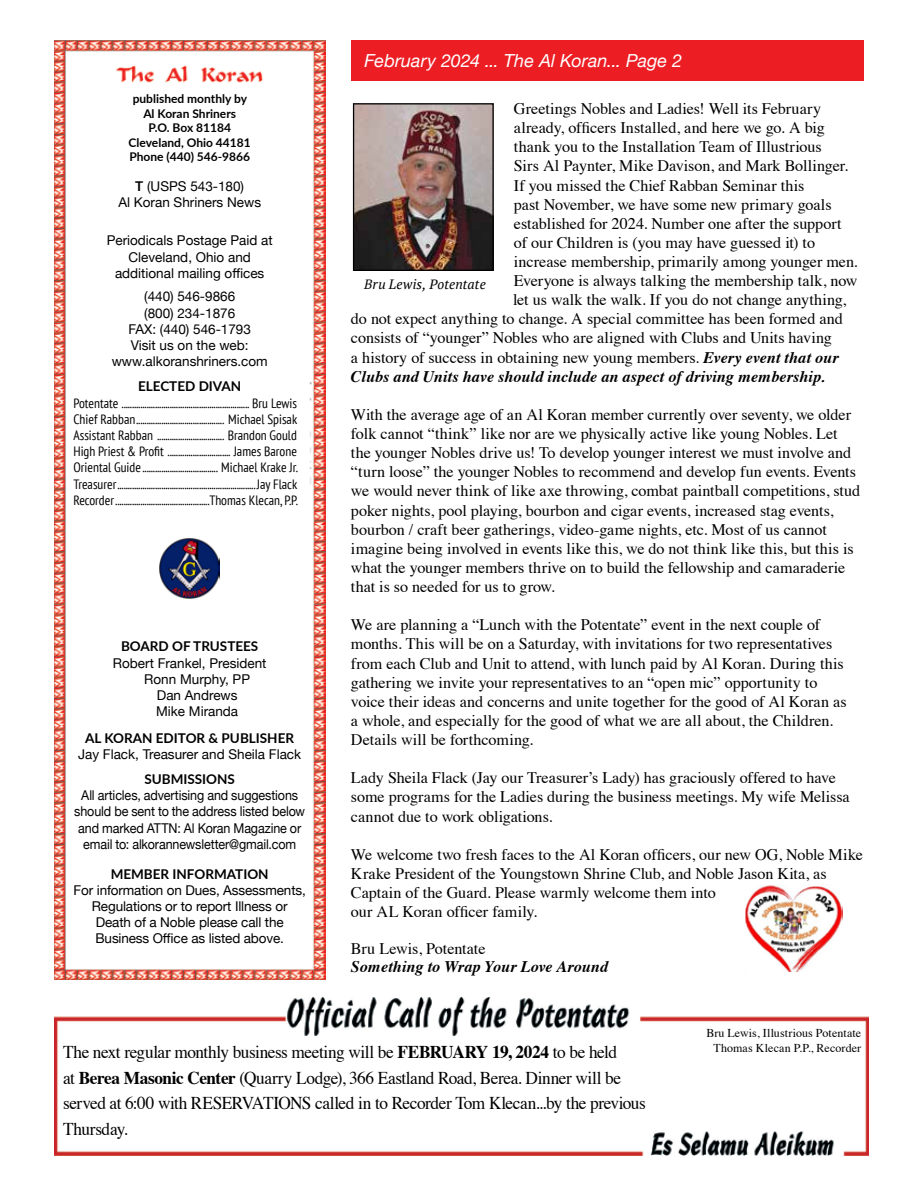
<style>
.page{position:relative;width:918px;height:1188px;background:#fff}
.page>*{position:absolute;margin:0;border:0;box-sizing:border-box;transform-origin:0 0}
.t1{font:18px/25.5px "Times";letter-spacing:-.025em;color:#000;scale:.96 1}
.t2{font:italic 18px "Helvetica Neue";color:#fff}
.t3{font:16.2px/19px "Times";letter-spacing:-.005em;color:#000}
.t4{font:italic 700 16.2px "Times";letter-spacing:.005em;color:#000}
.t5{font:condensed 13.5px/16.2px "PT Sans";color:#000;text-align:justify}
.t6{font:13.5px/16.2px "Helvetica Neue";color:#000;text-align:center}
.t7{font:13.5px/16.2px "Helvetica Neue";color:#000;text-align:center;scale:.93 1}
.t8{font:700 13.5px "Lato";color:#000}
.t9{font:italic 13.5px "PT Serif";letter-spacing:.015em;color:#000}
.t10{font:700 12px/14.4px "Lato";color:#000;text-align:center}
.t11{font:12px/14.4px "Times";letter-spacing:.005em;color:#000;text-align:center}
.s1{font-family:"Lato";font-weight:700}
.s2{font-weight:700;font-style:italic}
.s3{font-weight:700}
</style>
<div class="page">
<div style="left:351px;top:40px;width:513px;height:41px;background:#ed1d24"></div>
<img style="left:54px;top:40px;width:271px;height:940px">
<img style="left:54px;top:997px;width:814px;height:159px">
<img style="left:160px;top:538px;width:60px;height:62px">
<img style="left:355px;top:105px;width:137px;height:164px">
<div style="left:353px;top:103px;width:141px;height:168px;border:1px solid #000"></div>
<img style="left:745px;top:885px;width:98px;height:86px">
<p class="t10" style="left:129px;top:91px;width:124px">published monthly by<br>Al Koran Shriners<br>P.O. Box 81184<br>Cleveland, Ohio 44181<br>Phone (440) 546-9866</p>
<p class="t6" style="left:118px;top:179px;width:144px"><span class="s1">T</span> (USPS 543-180)<br>Al Koran Shriners News</p>
<p class="t6" style="left:107px;top:233px;width:167px">Periodicals Postage Paid at<br>Cleveland, Ohio and additional mailing offices</p>
<p class="t6" style="left:112px;top:289px;width:157px">(440) 546-9866<br>(800) 234-1876<br>FAX: (440) 546-1793<br>Visit us on the web: www.alkoranshriners.com</p>
<p class="t8" style="left:138px;top:377px;width:105px">ELECTED DIVAN</p>
<p class="t5" style="left:73px;top:394px;width:226px">Potentate ............................................................. Bru Lewis Chief Rabban.......................................... Michael Spisak Assistant Rabban ................................ Brandon Gould High Priest &amp; Profit .............................. James Barone Oriental Guide .................................... Michael Krake Jr.<br>Treasurer..................................................................Jay Flack Recorder.............................................Thomas Klecan, P.P.</p>
<p class="t8" style="left:121px;top:636px;width:139px">BOARD OF TRUSTEES</p>
<p class="t6" style="left:113px;top:655px;width:155px">Robert Frankel, President</p>
<p class="t6" style="left:144px;top:672px;width:107px">Ronn Murphy, PP</p>
<p class="t6" style="left:157px;top:688px;width:82px">Dan Andrews</p>
<p class="t6" style="left:156px;top:704px;width:84px">Mike Miranda</p>
<p class="t8" style="left:85px;top:728px;width:210px">AL KORAN EDITOR &amp; PUBLISHER</p>
<p class="t6" style="left:78px;top:747px;width:225px">Jay Flack, Treasurer and Sheila Flack</p>
<p class="t8" style="left:144px;top:769px;width:92px">SUBMISSIONS</p>
<p class="t7" style="left:74px;top:788px;width:250px">All articles, advertising and suggestions should be sent to the address listed below and marked ATTN: Al Koran Magazine or email to: alkorannewsletter@gmail.com</p>
<p class="t8" style="left:111px;top:864px;width:160px">MEMBER INFORMATION</p>
<p class="t6" style="left:74px;top:883px;width:234px">For information on Dues, Assessments, Regulations or to report Illness or Death of a Noble please call the Business Office as listed above.</p>
<p class="t2" style="left:364px;top:47px;width:319px">February 2024 ... The Al Koran... Page 2</p>
<p class="t3" style="left:514px;top:98px;width:309px">Greetings Nobles and Ladies! Well its February</p>
<p class="t3" style="left:514px;top:117px;width:312px">already, officers Installed, and here we go. A big</p>
<p class="t3" style="left:514px;top:136px;width:309px">thank you to the Installation Team of Illustrious</p>
<p class="t3" style="left:514px;top:155px;width:336px">Sirs Al Paynter, Mike Davison, and Mark Bollinger.</p>
<p class="t3" style="left:514px;top:174px;width:292px">If you missed the Chief Rabban Seminar this</p>
<p class="t3" style="left:514px;top:193px;width:319px">past November, we have some new primary goals</p>
<p class="t3" style="left:514px;top:212px;width:329px">established for 2024. Number one after the support</p>
<p class="t3" style="left:514px;top:232px;width:303px">of our Children is (you may have guessed it) to</p>
<p class="t3" style="left:514px;top:251px;width:345px">increase membership, primarily among younger men.</p>
<p class="t3" style="left:514px;top:270px;width:345px">Everyone is always talking the membership talk, now</p>
<p class="t3" style="left:513px;top:289px;width:335px">let us walk the walk. If you do not change anything,</p>
<p class="t3" style="left:351px;top:308px;width:493px">do not expect anything to change. A special committee has been formed and</p>
<p class="t3" style="left:351px;top:327px;width:482px">consists of “younger” Nobles who are aligned with Clubs and Units having</p>
<p class="t3" style="left:351px;top:346px;width:489px">a history of success in obtaining new young members. <span class="s2">Every event that our</span></p>
<p class="t4" style="left:351px;top:361px;width:475px">Clubs and Units have should include an aspect of driving membership.</p>
<p class="t3" style="left:351px;top:404px;width:511px">With the average age of an Al Koran member currently over seventy, we older folk cannot “think” like nor are we physically active like young Nobles. Let the younger Nobles drive us! To develop younger interest we must involve and “turn loose” the younger Nobles to recommend and develop fun events. Events we would never think of like axe throwing, combat paintball competitions, stud poker nights, pool playing, bourbon and cigar events, increased stag events, bourbon / craft beer gatherings, video-game nights, etc. Most of us cannot imagine being involved in events like this, we do not think like this, but this is what the younger members thrive on to build the fellowship and camaraderie that is so needed for us to grow.</p>
<p class="t3" style="left:351px;top:614px;width:497px">We are planning a “Lunch with the Potentate” event in the next couple of months. This will be on a Saturday, with invitations for two representatives from each Club and Unit to attend, with lunch paid by Al Koran. During this gathering we invite your representatives to an “open mic” opportunity to voice their ideas and concerns and unite together for the good of Al Koran as a whole, and especially for the good of what we are all about, the Children.<br>Details will be forthcoming.</p>
<p class="t3" style="left:351px;top:767px;width:500px">Lady Sheila Flack (Jay our Treasurer’s Lady) has graciously offered to have some programs for the Ladies during the business meetings. My wife Melissa cannot due to work obligations.</p>
<p class="t3" style="left:351px;top:843px;width:514px">We welcome two fresh faces to the Al Koran officers, our new OG, Noble Mike Krake President of the Youngstown Shrine Club, and Noble Jason Kita, as Captain of the Guard. Please warmly welcome them into<br>our AL Koran officer family.</p>
<p class="t3" style="left:351px;top:938px;width:136px">Bru Lewis, Potentate</p>
<p class="t4" style="left:351px;top:952px;width:259px">Something to Wrap Your Love Around</p>
<p class="t9" style="left:364px;top:275px;width:123px">Bru Lewis, Potentate</p>
<p class="t1" style="left:63px;top:1038px;width:608px">The next regular monthly business meeting will be <span class="s3">FEBRUARY 19, 2024</span> to be held<br>at <span class="s3">Berea Masonic Center</span> (Quarry Lodge), 366 Eastland Road, Berea. Dinner will be served at 6:00 with RESERVATIONS called in to Recorder Tom Klecan...by the previous Thursday.</p>
<p class="t11" style="left:707px;top:1025px;width:156px">Bru Lewis, Illustrious Potentate<br>Thomas Klecan P.P., Recorder</p>
</div>
